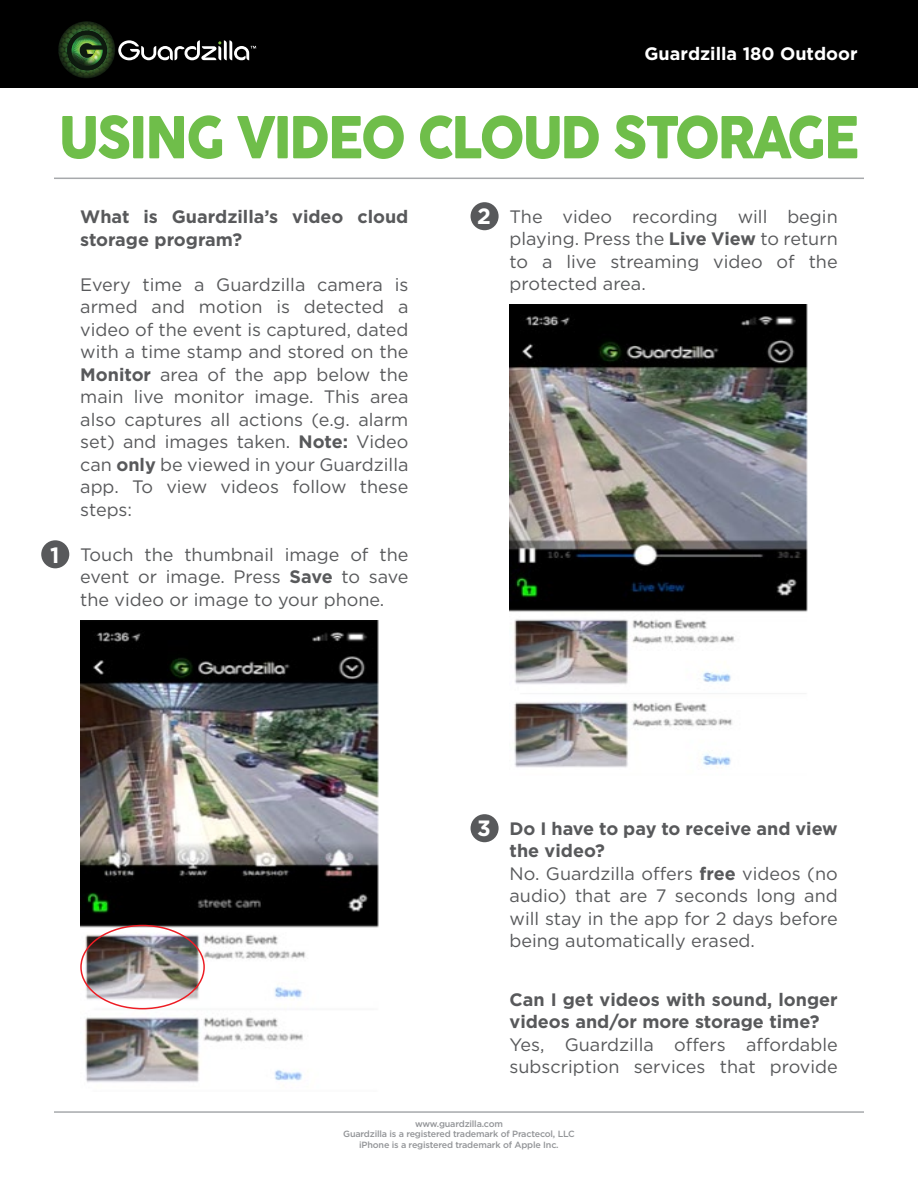
<style>
.page{position:relative;width:918px;height:1188px;background:#fff}
.page>*{position:absolute;margin:0;border:0;box-sizing:border-box;transform-origin:0 0}
.t1{font:57px "COCOGOOSE";letter-spacing:-.05em;color:#6fbe4a;scale:.93 1}
.t2{font:18px/22.5px "Gotham HTF";color:#58595b;text-align:justify}
.t3{font:700 18px/22.5px "Gotham HTF";color:#58595b}
.t4{font:700 18px "Gotham HTF";color:#fff}
.t5{font:500 9px/10.5px "Gotham HTF";letter-spacing:-.02em;color:#939598;text-align:center}
.s1{font-weight:700}
.s2{font-weight:700;font-size:22.05px;color:#fff}
</style>
<div class="page">
<div style="left:0;top:0;width:918px;height:87px;background:#000"></div>
<img style="left:60px;top:21px;width:53px;height:19px">
<div style="left:67px;top:31px;width:40px;height:39px;background:#0e1a0f;border-radius:50%"></div>
<img style="left:72px;top:35px;width:31px;height:5px">
<svg style="left:58px;top:40px;width:198px;height:38px"></svg>
<div style="left:41px;top:540px;width:28px;height:28px;background:#58595b;border-radius:50%"></div>
<img style="left:81px;top:620px;width:297px;height:463px">
<div style="left:80px;top:925px;width:125px;height:84px;border:2px solid #ed1d24;border-radius:50%"></div>
<div style="left:471px;top:202px;width:28px;height:28px;background:#58595b;border-radius:50%"></div>
<img style="left:510px;top:305px;width:297px;height:463px">
<div style="left:471px;top:814px;width:28px;height:28px;background:#58595b;border-radius:50%"></div>
<hr style="left:54px;top:1111px;width:810px;height:2px;background:#a7a9ac">
<hr style="left:54px;top:178px;width:810px;height:1px;background:#a7a9ac">
<p class="t4" style="left:645px;top:43px;width:215px">Guardzilla 180 Outdoor</p>
<h1 class="t1" style="left:58px;top:95px;width:863px">USING VIDEO CLOUD STORAGE</h1>
<p class="t3" style="left:80px;top:205px;width:330px">What is Guardzilla’s video cloud storage program?</p>
<p class="t2" style="left:80px;top:273px;width:330px">Every time a Guardzilla camera is armed and motion is detected a video of the event is captured, dated with a time stamp and stored on the <span class="s1">Monitor</span> area of the app below the main live monitor image. This area also captures all actions (e.g. alarm set) and images taken. <span class="s1">Note:</span> Video can <span class="s1">only</span> be viewed in your Guardzilla app. To view videos follow these steps:</p>
<p class="t2" style="left:80px;top:543px;width:330px;text-indent:-30px"><span class="s2">1</span> Touch the thumbnail image of the event or image. Press <span class="s1">Save</span> to save the video or image to your phone.</p>
<p class="t2" style="left:510px;top:205px;width:330px;text-indent:-32px"><span class="s2">2</span> The video recording will begin playing. Press the <span class="s1">Live View</span> to return to a live streaming video of the protected area.</p>
<p class="t2" style="left:510px;top:817px;width:330px;text-align:left;text-indent:-32px"><span class="s2">3</span> <span class="s1">Do I have to pay to receive and view the video?<br></span>No. Guardzilla offers <span class="s1">free</span> videos (no audio) that are 7 seconds long and will stay in the app for 2 days before being automatically erased.</p>
<p class="t3" style="left:510px;top:988px;width:330px">Can I get videos with sound, longer videos and/or more storage time?</p>
<p class="t2" style="left:510px;top:1033px;width:330px">Yes, Guardzilla offers affordable subscription services that provide</p>
<p class="t5" style="left:343px;top:1118px;width:233px">www.guardzilla.com<br>Guardzilla is a registered trademark of Practecol, LLC iPhone is a registered trademark of Apple Inc.</p>
</div>
